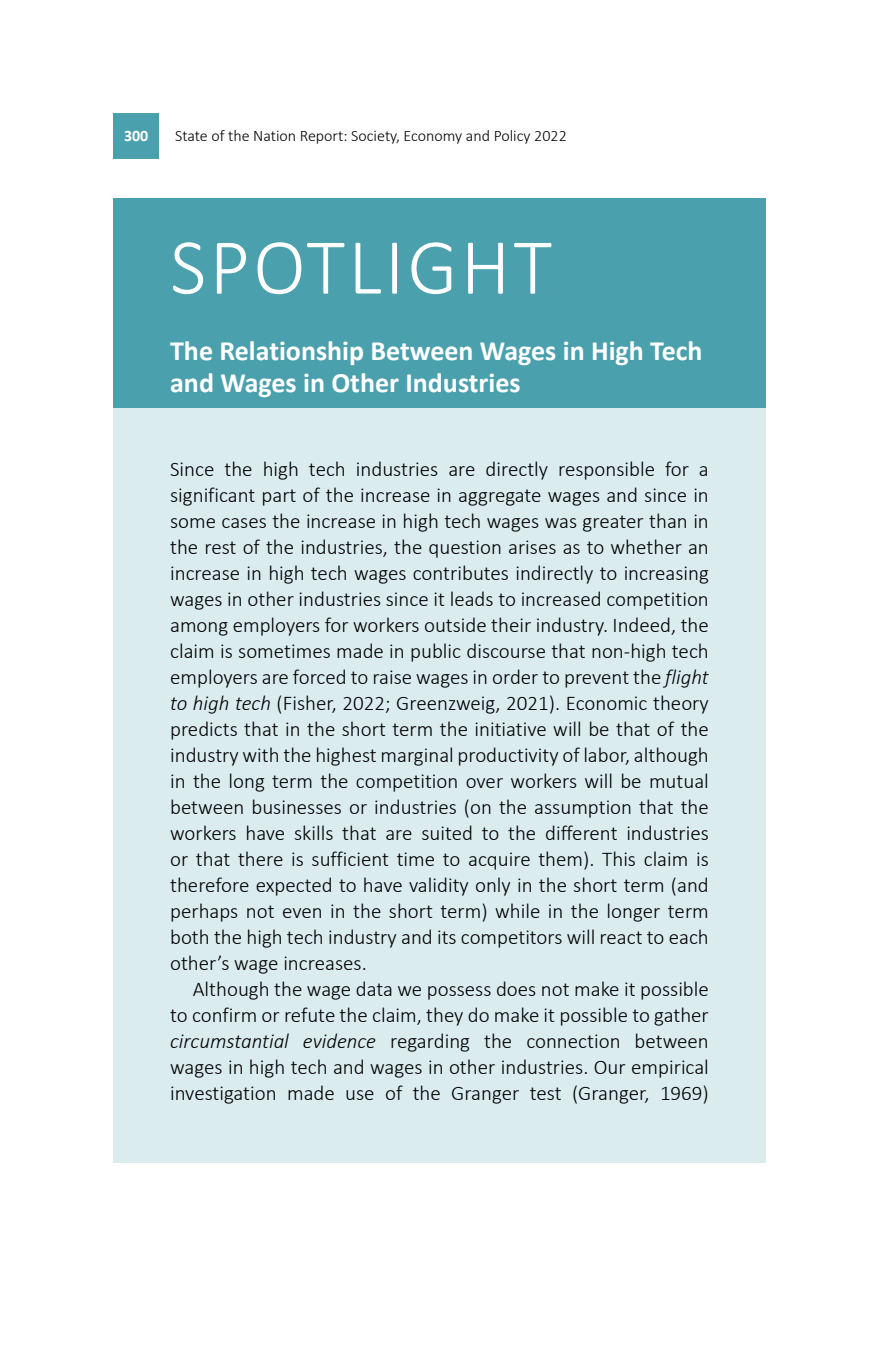
<style>
.page{position:relative;width:879px;height:1361px;background:#fff}
.page>*{position:absolute;margin:0;border:0;box-sizing:border-box;transform-origin:0 0}
.t1{font:300 80px "Calibri";letter-spacing:.04em;color:#fff}
.t2{font:700 28px/32px "Calibri";color:#fff}
.t3{font:300 21px/26px "Calibri";color:#000;text-align:justify}
.t4{font:300 16px "Calibri";color:#000}
.t5{font:700 16px "Calibri";color:#fff}
.s1{font-style:italic}
</style>
<div class="page">
<div style="left:113px;top:408px;width:652px;height:754px;background:#dbecef"></div>
<div style="left:113px;top:198px;width:652px;height:210px;background:#4aa1ad"></div>
<div style="left:113px;top:113px;width:46px;height:46px;background:#4aa1ad"></div>
<p class="t5" style="left:124px;top:124px;width:26px">300</p>
<p class="t4" style="left:175px;top:125px;width:393px">State of the Nation Report: Society, Economy and Policy 2022</p>
<h1 class="t1" style="left:170px;top:217px;width:383px">SPOTLIGHT</h1>
<h2 class="t2" style="left:170px;top:334px;width:534px">The Relationship Between Wages in High Tech and Wages in Other Industries</h2>
<p class="t3" style="left:170px;top:456px;width:540px">Since the high tech industries are directly responsible for a significant part of the increase in aggregate wages and since in some cases the increase in high tech wages was greater than in the rest of the industries, the question arises as to whether an increase in high tech wages contributes indirectly to increasing wages in other industries since it leads to increased competition among employers for workers outside their industry. Indeed, the claim is sometimes made in public discourse that non-high tech employers are forced to raise wages in order to prevent the <span class="s1">flight to high tech</span> (Fisher, 2022; Greenzweig, 2021). Economic theory predicts that in the short term the initiative will be that of the industry with the highest marginal productivity of labor, although in the long term the competition over workers will be mutual between businesses or industries (on the assumption that the workers have skills that are suited to the different industries or that there is sufficient time to acquire them). This claim is therefore expected to have validity only in the short term (and perhaps not even in the short term) while in the longer term both the high tech industry and its competitors will react to each other’s wage increases.</p>
<p class="t3" style="left:170px;top:976px;width:540px;text-indent:23px">Although the wage data we possess does not make it possible to confirm or refute the claim, they do make it possible to gather <span class="s1">circumstantial evidence</span> regarding the connection between wages in high tech and wages in other industries. Our empirical investigation made use of the Granger test (Granger, 1969)</p>
</div>
